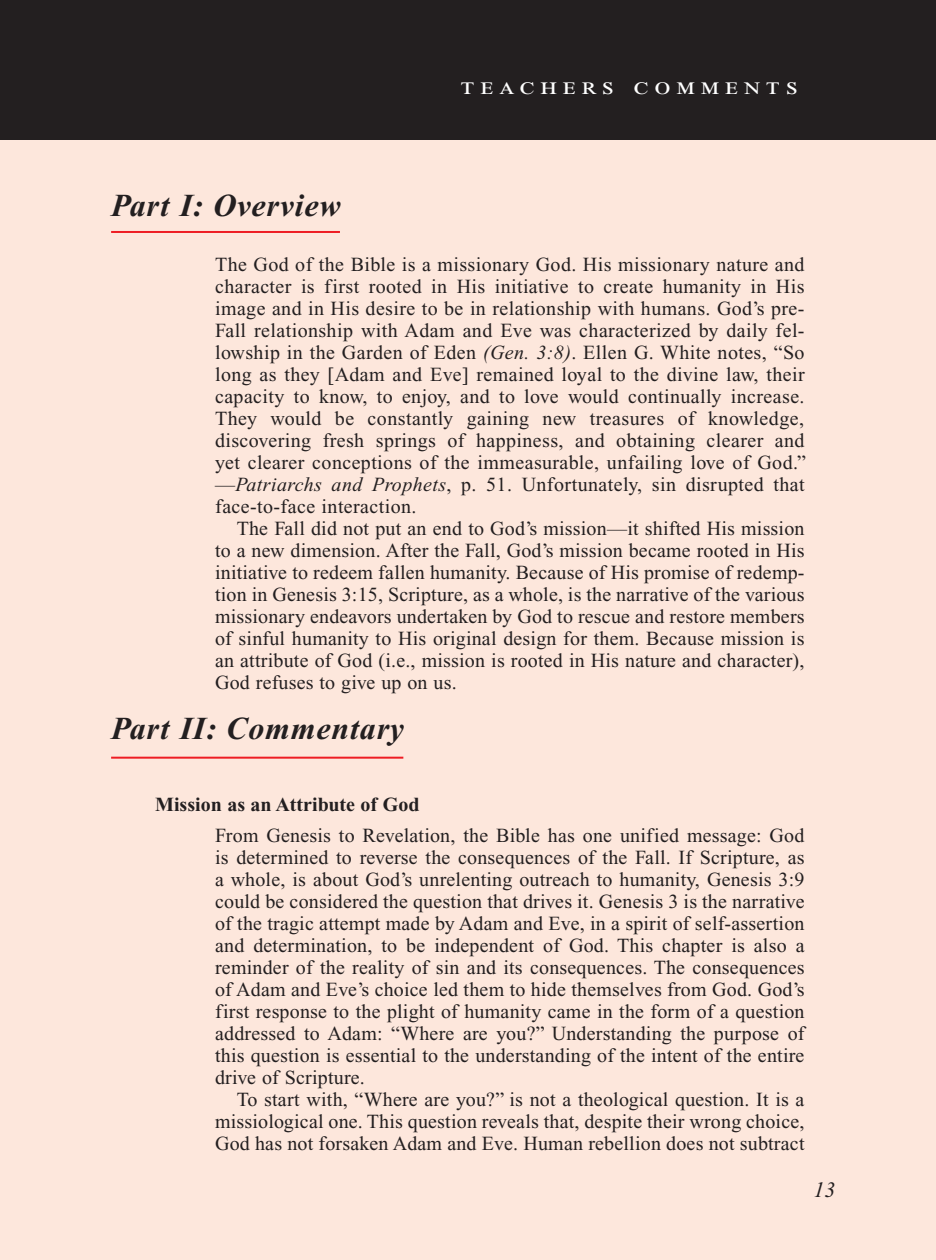
<style>
.page{position:relative;width:936px;height:1260px;background:#fff}
.page>*{position:absolute;margin:0;border:0;box-sizing:border-box;transform-origin:0 0}
.Main_Head_Teachers_C{font:italic 700 32px "Times New Roman PS Std";letter-spacing:.025em;color:#231f20}
.Teachers_Comments_He{font:24px "Times New Roman PS Std";letter-spacing:.2em;color:#fff;scale:1.2 1}
.PageNumbers{font:italic 22px "Times New Roman PS Std";color:#231f20}
.Objectives_Body_Text{font:20px/22px "Times New Roman PS Std";letter-spacing:.01em;color:#231f20;text-align:justify}
.Roman_Numeral_Sub_He{font:700 20px "Times New Roman PS Std";color:#231f20}
.s1{font-style:italic}
</style>
<div class="page">
<div style="left:0;top:136px;width:936px;height:1124px;background:#fde7dc"></div>
<hr style="left:111px;top:231px;width:229px;height:2px;background:#ee1d23">
<hr style="left:111px;top:757px;width:292px;height:2px;background:#ee1d23">
<div style="left:0;top:0;width:936px;height:140px;background:#231f20"></div>
<p class="Teachers_Comments_He" style="left:461px;top:73px;width:283px">teachers comments</p>
<p class="Main_Head_Teachers_C" style="left:111px;top:188px;width:231px">Part I: Overview</p>
<p class="Objectives_Body_Text" style="left:215px;top:253px;width:592px">The God of the Bible is a missionary God. His missionary nature and character is first rooted in His initiative to create humanity in His image and in His desire to be in relationship with humans. God’s pre-Fall relationship with Adam and Eve was characterized by daily fel&shy;lowship in the Garden of Eden <span class="s1">(Gen. 3:8)</span>. Ellen G. White notes, “So long as they [Adam and Eve] remained loyal to the divine law, their capacity to know, to enjoy, and to love would continually increase.<br>They would be constantly gaining new treasures of knowledge, discovering fresh springs of happiness, and obtaining clearer and yet clearer conceptions of the immeasurable, unfailing love of God.” —<span class="s1">Patriarchs and Prophets</span>, p. 51. Unfortunately, sin disrupted that face-to-face interaction.</p>
<p class="Objectives_Body_Text" style="left:215px;top:517px;width:591px;text-indent:22px">The Fall did not put an end to God’s mission—it shifted His mission to a new dimension. After the Fall, God’s mission became rooted in His initiative to redeem fallen humanity. Because of His promise of redemp&shy;tion in Genesis 3:15, Scripture, as a whole, is the narrative of the various missionary endeavors undertaken by God to rescue and restore members of sinful humanity to His original design for them. Because mission is an attribute of God (i.e., mission is rooted in His nature and character), God refuses to give up on us.</p>
<p class="Main_Head_Teachers_C" style="left:111px;top:711px;width:295px">Part II: Commentary</p>
<p class="Roman_Numeral_Sub_He" style="left:155px;top:793px;width:266px">Mission as an Attribute of God</p>
<p class="Objectives_Body_Text" style="left:215px;top:824px;width:591px">From Genesis to Revelation, the Bible has one unified message: God is determined to reverse the consequences of the Fall. If Scripture, as a whole, is about God’s unrelenting outreach to humanity, Genesis 3:9 could be considered the question that drives it. Genesis 3 is the narrative of the tragic attempt made by Adam and Eve, in a spirit of self-assertion and determination, to be independent of God. This chapter is also a reminder of the reality of sin and its consequences. The consequences of Adam and Eve’s choice led them to hide themselves from God. God’s first response to the plight of humanity came in the form of a question addressed to Adam: “Where are you?” Understanding the purpose of this question is essential to the understanding of the intent of the entire drive of Scripture.</p>
<p class="Objectives_Body_Text" style="left:215px;top:1088px;width:591px;text-indent:22px">To start with, “Where are you?” is not a theological question. It is a missiological one. This question reveals that, despite their wrong choice, God has not forsaken Adam and Eve. Human rebellion does not subtract</p>
<p class="PageNumbers" style="left:813px;top:1178px;width:23px">13</p>
</div>
